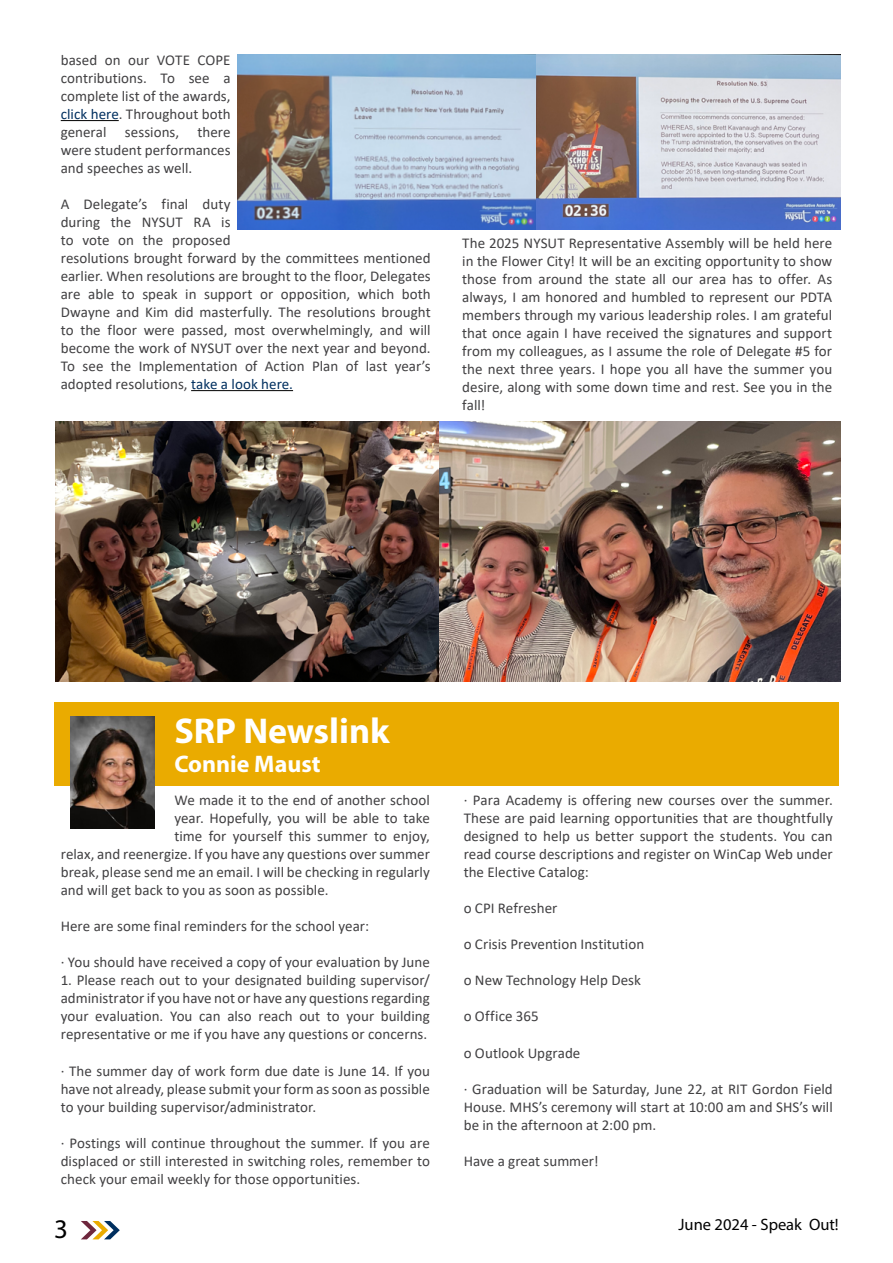
<style>
.page{position:relative;width:893px;height:1263px;background:#fff}
.page>*{position:absolute;margin:0;border:0;box-sizing:border-box;transform-origin:0 0}
.t1{font:700 36px "Myriad Pro";color:#fff}
.t2{font:27px "Myriad Pro";color:#000}
.t3{font:700 24px "Myriad Pro";color:#fff}
.t4{font:16.5px "Myriad Pro";color:#000}
.t5{font:15px/18px "Calibri";letter-spacing:.005em;color:#414042;text-align:justify}
.s1{color:#002f5f}
</style>
<div class="page">
<svg style="left:81px;top:1221px;width:39px;height:18px"></svg>
<div style="left:54px;top:702px;width:785px;height:84px;background:#eaab00"></div>
<img style="left:70px;top:717px;width:84px;height:111px">
<hr style="left:61px;top:120px;width:58px;height:1px;background:#000">
<hr style="left:191px;top:390px;width:102px;height:1px;background:#000">
<img style="left:438px;top:421px;width:402px;height:261px">
<img style="left:55px;top:421px;width:383px;height:261px">
<img style="left:237px;top:54px;width:603px;height:175px">
<p class="t5" style="left:61px;top:51px;width:171px">based on our VOTE COPE contributions. To see a complete list of the awards, <span class="s1">click here</span>. Throughout both general sessions, there were student performances and speeches as well.</p>
<p class="t5" style="left:61px;top:195px;width:371px;text-align:left">A Delegate’s final duty<br>during the NYSUT RA is<br>to vote on the proposed<br>resolutions brought forward by the committees mentioned earlier. When resolutions are brought to the floor, Delegates are able to speak in support or opposition, which both Dwayne and Kim did masterfully. The resolutions brought to the floor were passed, most overwhelmingly, and will become the work of NYSUT over the next year and beyond.<br>To see the Implementation of Action Plan of last year’s adopted resolutions, <span class="s1">take a look here.</span></p>
<p class="t5" style="left:462px;top:234px;width:371px">The 2025 NYSUT Representative Assembly will be held here in the Flower City! It will be an exciting opportunity to show those from around the state all our area has to offer. As always, I am honored and humbled to represent our PDTA members through my various leadership roles. I am grateful that once again I have received the signatures and support from my colleagues, as I assume the role of Delegate #5 for the next three years. I hope you all have the summer you desire, along with some down time and rest. See you in the fall!</p>
<h1 class="t1" style="left:174px;top:707px;width:217px">SRP Newslink</h1>
<h3 class="t3" style="left:174px;top:748px;width:148px">Connie Maust</h3>
<p class="t5" style="left:174px;top:791px;width:257px">We made it to the end of another school</p>
<p class="t5" style="left:174px;top:809px;width:257px">year. Hopefully, you will be able to take</p>
<p class="t5" style="left:174px;top:827px;width:257px">time for yourself this summer to enjoy,</p>
<p class="t5" style="left:61px;top:845px;width:371px">relax, and reenergize. If you have any questions over summer</p>
<p class="t5" style="left:61px;top:863px;width:371px">break, please send me an email. I will be checking in regularly</p>
<p class="t5" style="left:61px;top:881px;width:269px">and will get back to you as soon as possible.</p>
<p class="t5" style="left:61px;top:917px;width:310px">Here are some final reminders for the school year:</p>
<p class="t5" style="left:61px;top:953px;width:371px">· You should have received a copy of your evaluation by June</p>
<p class="t5" style="left:61px;top:971px;width:371px">1. Please reach out to your designated building supervisor/ administrator if you have not or have any questions regarding your evaluation. You can also reach out to your building representative or me if you have any questions or concerns.</p>
<p class="t5" style="left:61px;top:1061px;width:371px">· The summer day of work form due date is June 14. If you have not already, please submit your form as soon as possible to your building supervisor/administrator.</p>
<p class="t5" style="left:61px;top:1133px;width:371px">· Postings will continue throughout the summer. If you are displaced or still interested in switching roles, remember to check your email weekly for those opportunities.</p>
<h2 class="t2" style="left:54px;top:1212px;width:15px">3</h2>
<p class="t5" style="left:464px;top:791px;width:371px">· Para Academy is offering new courses over the summer.<br>These are paid learning opportunities that are thoughtfully designed to help us better support the students. You can read course descriptions and register on WinCap Web under the Elective Catalog:</p>
<p class="t5" style="left:464px;top:899px;width:95px">o CPI Refresher</p>
<p class="t5" style="left:464px;top:935px;width:182px">o Crisis Prevention Institution</p>
<p class="t5" style="left:464px;top:971px;width:179px">o New Technology Help Desk</p>
<p class="t5" style="left:464px;top:1007px;width:77px">o Office 365</p>
<p class="t5" style="left:464px;top:1043px;width:118px">o Outlook Upgrade</p>
<p class="t5" style="left:464px;top:1079px;width:371px">· Graduation will be Saturday, June 22, at RIT Gordon Field House. MHS’s ceremony will start at 10:00 am and SHS’s will be in the afternoon at 2:00 pm.</p>
<p class="t5" style="left:464px;top:1151px;width:136px">Have a great summer!</p>
<p class="t4" style="left:678px;top:1214px;width:162px">June 2024 - Speak Out!</p>
</div>
